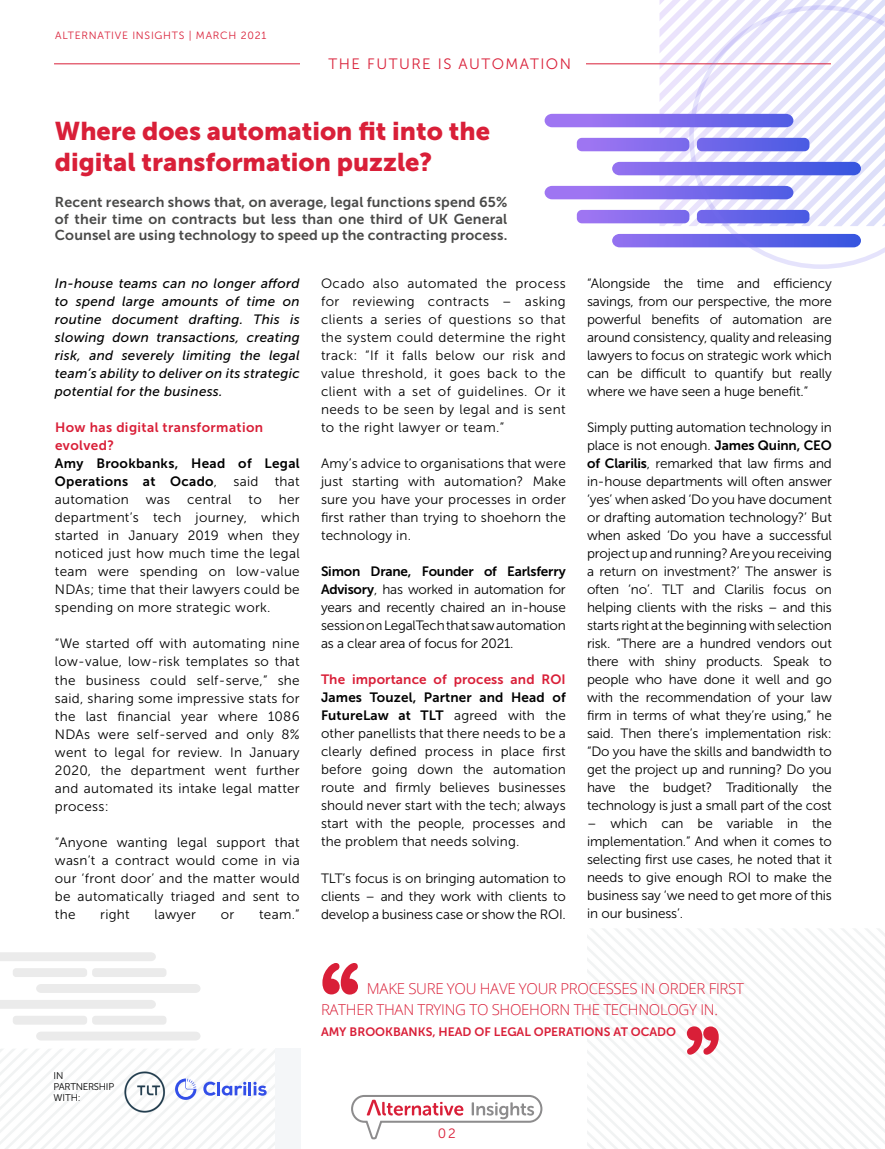
<style>
.page{position:relative;width:885px;height:1149px;background:#fff}
.page>*{position:absolute;margin:0;border:0;box-sizing:border-box;transform-origin:0 0}
.t1{font:25.5px/30.6px "Museo Sans 900";color:#d91f38}
.t2{font:300 15px/20.2px "Open Sans";letter-spacing:-.02em;color:#d91f38}
.t3{font:15px "Museo Sans 300";letter-spacing:.1em;color:#d91f38}
.t4{font:14.25px/16.5px "Museo Sans 700";letter-spacing:.01em;color:#4a4a49;text-align:justify}
.t5{font:13.5px/18px "Museo Sans 300";letter-spacing:.01em;color:#000;text-align:justify}
.t6{font:italic 13.5px/18px "Museo Sans 500";letter-spacing:.02em;color:#000;text-align:justify}
.t7{font:13.5px/18px "Museo Sans 700";letter-spacing:.01em;color:#000}
.t8{font:13.5px/18px "Museo Sans 700";letter-spacing:.03em;color:#d91f38}
.t9{font:13.5px "Museo Sans 700";letter-spacing:-.015em;color:#000}
.t10{font:13.5px "Museo Sans 700";letter-spacing:.01em;color:#d91f38}
.t11{font:13.5px "Museo Sans 300";color:#d91f38}
.t12{font:12.15px "Museo Sans 700";color:#d91f38}
.t13{font:10.5px "Museo Sans 300";letter-spacing:.07em;color:#d91f38}
.t14{font:9.75px/11.2px "Museo Sans 300";letter-spacing:-.03em;color:#000}
.s1{font-family:"Museo Sans 700"}
.s2{font-family:"Museo Sans 300"}
</style>
<div class="page">
<svg style="left:659px;top:0;width:225px;height:226px"></svg>
<svg style="left:351px;top:1095px;width:192px;height:44px"></svg>
<svg style="left:587px;top:929px;width:297px;height:219px"></svg>
<svg style="left:322px;top:963px;width:36px;height:31px"></svg>
<hr style="left:54px;top:63px;width:776px;height:1px;background:#d91f38">
<div style="left:301px;top:54px;width:285px;height:25px;background:#fff"></div>
<div style="left:275px;top:1048px;width:25px;height:100px;background:#f4f6f8"></div>
<svg style="left:544px;top:114px;width:145px;height:13px;background:#9272ef"></svg>
<svg style="left:576px;top:138px;width:113px;height:13px"></svg>
<svg style="left:612px;top:162px;width:77px;height:13px"></svg>
<svg style="left:576px;top:210px;width:113px;height:13px"></svg>
<svg style="left:612px;top:234px;width:77px;height:13px"></svg>
<svg style="left:544px;top:186px;width:145px;height:13px;background:#9172ef"></svg>
<svg style="left:689px;top:5px;width:195px;height:264px"></svg>
<svg style="left:0;top:952px;width:156px;height:8px"></svg>
<div style="left:13px;top:967px;width:74px;height:9px;background:#ebebeb;border-radius:3px"></div>
<div style="left:92px;top:967px;width:74px;height:9px;background:#ebebeb;border-radius:3px"></div>
<svg style="left:36px;top:984px;width:164px;height:8px"></svg>
<div style="left:13px;top:1015px;width:74px;height:9px;background:#ebebeb;border-radius:3px"></div>
<div style="left:92px;top:1015px;width:74px;height:9px;background:#ebebeb;border-radius:3px"></div>
<svg style="left:36px;top:1032px;width:164px;height:8px"></svg>
<svg style="left:0;top:1000px;width:156px;height:8px"></svg>
<svg style="left:0;top:1049px;width:275px;height:99px"></svg>
<p class="t13" style="left:55px;top:29px;width:212px">ALTERNATIVE INSIGHTS | MARCH 2021</p>
<p class="t3" style="left:328px;top:56px;width:244px">THE FUTURE IS AUTOMATION</p>
<h1 class="t1" style="left:55px;top:116px;width:436px">Where does automation fit into the digital transformation puzzle?</h1>
<p class="t4" style="left:55px;top:194px;width:454px">Recent research shows that, on average, legal functions spend 65% of their time on contracts but less than one third of UK General Counsel are using technology to speed up the contracting process.</p>
<p class="t6" style="left:55px;top:274px;width:246px">In-house teams can no longer afford to spend large amounts of time on routine document drafting. This is slowing down transactions, creating risk, and severely limiting the legal team’s ability to deliver on its strategic potential for the business.</p>
<p class="t5" style="left:321px;top:274px;width:246px">Ocado also automated the process for reviewing contracts – asking clients a series of questions so that the system could determine the right track: “If it falls below our risk and value threshold, it goes back to the client with a set of guidelines. Or it needs to be seen by legal and is sent to the right lawyer or team.”</p>
<p class="t5" style="left:321px;top:454px;width:246px">Amy’s advice to organisations that were just starting with automation? Make sure you have your processes in order first rather than trying to shoehorn the technology in.</p>
<p class="t9" style="left:321px;top:564px;width:246px">Simon Drane, Founder of Earlsferry</p>
<p class="t5" style="left:321px;top:580px;width:246px"><span class="s1">Advisory</span>, has worked in automation for years and recently chaired an in-house session on LegalTech that saw automation as a clear area of focus for 2021.</p>
<p class="t10" style="left:321px;top:672px;width:246px">The importance of process and ROI</p>
<p class="t7" style="left:321px;top:688px;width:246px">James Touzel, Partner and Head of<br>FutureLaw at TLT <span class="s2">agreed with the</span></p>
<p class="t5" style="left:321px;top:724px;width:246px">other panellists that there needs to be a clearly defined process in place first before going down the automation route and firmly believes businesses should never start with the tech; always start with the people, processes and the problem that needs solving.</p>
<p class="t5" style="left:321px;top:868px;width:246px">TLT’s focus is on bringing automation to clients – and they work with clients to develop a business case or show the ROI.</p>
<p class="t8" style="left:55px;top:418px;width:210px">How has digital transformation evolved?</p>
<p class="t7" style="left:55px;top:454px;width:246px">Amy Brookbanks, Head of Legal<br>Operations at Ocado<span class="s2">, said that</span></p>
<p class="t5" style="left:55px;top:490px;width:75px">automation</p>
<p class="t5" style="left:146px;top:490px;width:26px">was</p>
<p class="t5" style="left:187px;top:490px;width:46px">central</p>
<p class="t5" style="left:248px;top:490px;width:15px">to</p>
<p class="t5" style="left:55px;top:490px;width:246px;text-indent:224px">her department’s tech journey, which started in January 2019 when they noticed just how much time the legal team were spending on low-value NDAs; time that their lawyers could be spending on more strategic work.</p>
<p class="t5" style="left:55px;top:634px;width:246px">“We started off with automating nine low-value, low-risk templates so that the business could self-serve,” she said, sharing some impressive stats for the last financial year where 1086<br>NDAs were self-served and only 8% went to legal for review. In January 2020, the department went further and automated its intake legal matter process:</p>
<p class="t5" style="left:55px;top:832px;width:246px">“Anyone wanting legal support that wasn’t a contract would come in via our ‘front door’ and the matter would be automatically triaged and sent to the</p>
<p class="t5" style="left:100px;top:904px;width:31px">right</p>
<p class="t5" style="left:154px;top:904px;width:43px">lawyer</p>
<p class="t5" style="left:221px;top:904px;width:15px">or</p>
<p class="t5" style="left:259px;top:904px;width:42px">team.”</p>
<p class="t5" style="left:587px;top:274px;width:246px">“Alongside the time and efficiency savings, from our perspective, the more powerful benefits of automation are around consistency, quality and releasing lawyers to focus on strategic work which can be difficult to quantify but really where we have seen a huge benefit.”</p>
<p class="t5" style="left:587px;top:418px;width:246px">Simply putting automation technology in place is not enough. <span class="s1">James Quinn, CEO of Clarilis</span>, remarked that law firms and in-house departments will often answer ‘yes’ when asked ‘Do you have document or drafting automation technology?’ But when asked ‘Do you have a successful project up and running? Are you receiving a return on investment?’ The answer is often ‘no’. TLT and Clarilis focus on helping clients with the risks – and this starts right at the beginning with selection risk. “There are a hundred vendors out there with shiny products. Speak to people who have done it well and go with the recommendation of your law firm in terms of what they’re using,” he said. Then there’s implementation risk: “Do you have the skills and bandwidth to get the project up and running? Do you have the budget? Traditionally the technology is just a small part of the cost</p>
<p class="t5" style="left:587px;top:814px;width:246px">– which can be variable in the implementation.” And when it comes to selecting first use cases, he noted that it needs to give enough ROI to make the business say ‘we need to get more of this in our business’.</p>
<p class="t14" style="left:54px;top:1069px;width:62px">IN<br>PARTNERSHIP<br>WITH:</p>
<p class="t2" style="left:321px;top:977px;width:424px;text-indent:46px">MAKE SURE YOU HAVE YOUR PROCESSES IN ORDER FIRST<br>RATHER THAN TRYING TO SHOEHORN THE TECHNOLOGY IN.</p>
<p class="t12" style="left:321px;top:1024px;width:356px">AMY BROOKBANKS, HEAD OF LEGAL OPERATIONS AT OCADO</p>
<p class="t11" style="left:437px;top:1125px;width:20px">02</p>
</div>
